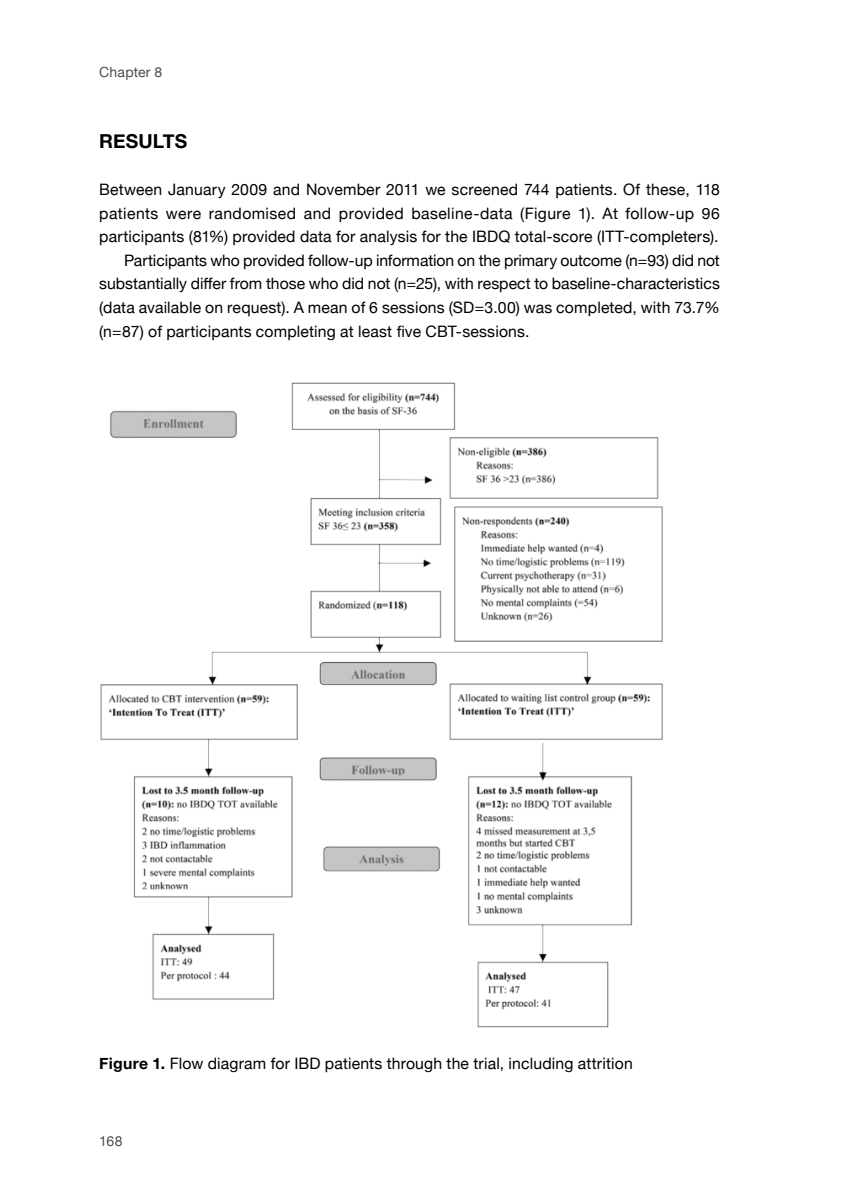
<style>
.page{position:relative;width:844px;height:1191px;background:#fff}
.page>*{position:absolute;margin:0;border:0;box-sizing:border-box;transform-origin:0 0}
.t1{font:700 19.25px "Helvetica Neue";letter-spacing:.005em;color:#000}
.t2{font:15.75px "Helvetica Neue";letter-spacing:.01em;color:#000}
.t3{font:14px "Helvetica Neue";letter-spacing:.015em;color:#4d4d4d}
.s1{font-weight:700}
</style>
<div class="page">
<img style="left:100px;top:382px;width:563px;height:646px">
<p class="t3" style="left:99px;top:62px;width:64px">Chapter 8</p>
<p class="t1" style="left:99px;top:126px;width:89px">RESULTS</p>
<p class="t2" style="left:99px;top:178px;width:622px">Between January 2009 and November 2011 we screened 744 patients. Of these, 118</p>
<p class="t2" style="left:99px;top:202px;width:622px">patients were randomised and provided baseline-data (Figure 1). At follow-up 96</p>
<p class="t2" style="left:99px;top:225px;width:620px">participants (81%) provided data for analysis for the IBDQ total-score (ITT-completers).</p>
<p class="t2" style="left:124px;top:249px;width:597px">Participants who provided follow-up information on the primary outcome (n=93) did not</p>
<p class="t2" style="left:99px;top:272px;width:622px">substantially differ from those who did not (n=25), with respect to baseline-characteristics</p>
<p class="t2" style="left:99px;top:296px;width:622px">(data available on request). A mean of 6 sessions (SD=3.00) was completed, with 73.7%</p>
<p class="t2" style="left:99px;top:320px;width:432px">(n=87) of participants completing at least five CBT-sessions.</p>
<p class="t2" style="left:99px;top:1052px;width:535px"><span class="s1">Figure 1.</span> Flow diagram for IBD patients through the trial, including attrition</p>
<p class="t3" style="left:99px;top:1131px;width:25px">168</p>
</div>
